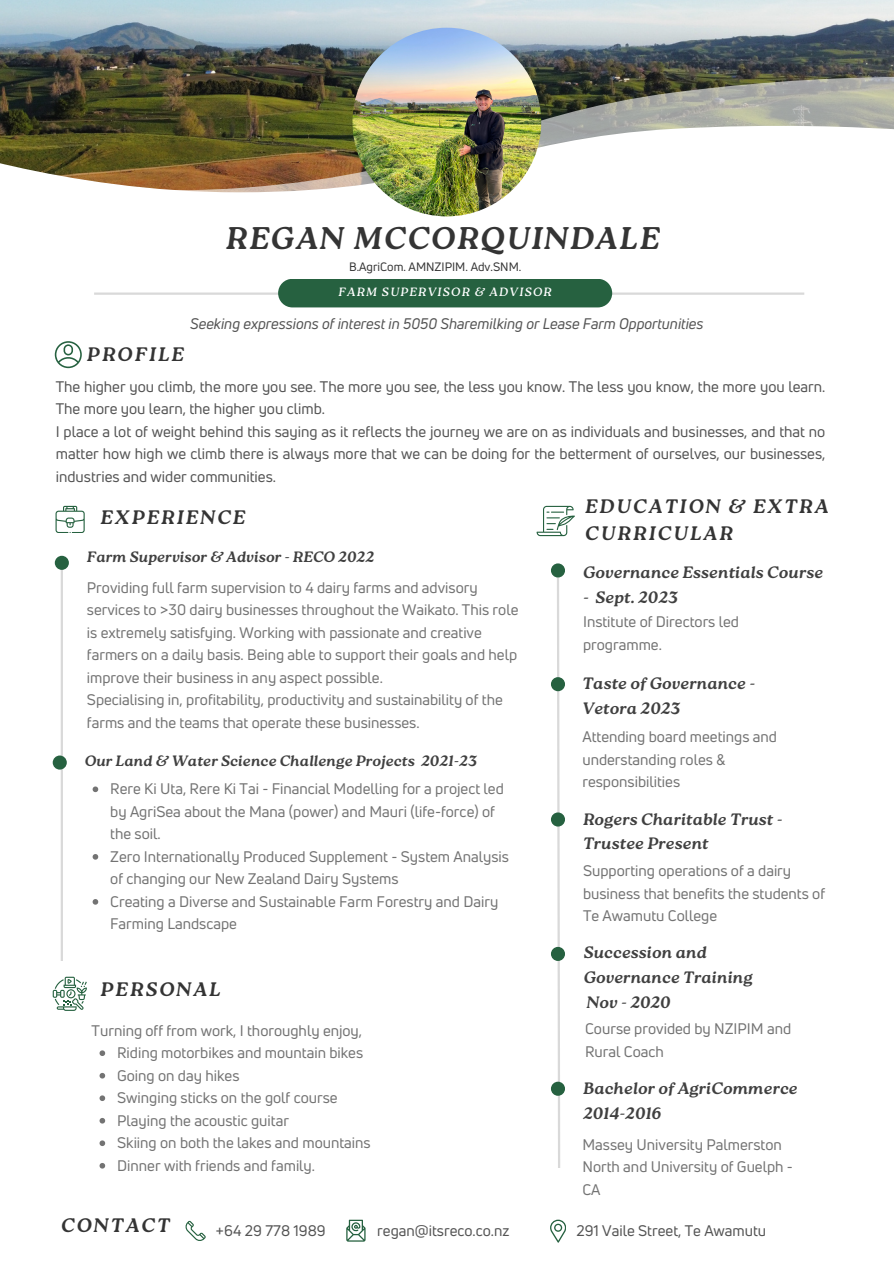
<style>
.page{position:relative;width:894px;height:1264px;background:#fff}
.page>*{position:absolute;margin:0;border:0;box-sizing:border-box;transform-origin:0 0}
.t1{font:700 31.5px "Garet";letter-spacing:.05em;color:#343434}
.t2{font:italic 700 31.35px "Roca One";letter-spacing:.05em;color:#343434}
.t3{font:italic 700 19.5px/27px "Roca One";letter-spacing:.1em;color:#343434}
.t4{font:italic 700 16.5px/24.8px "Roca One";color:#404040}
.t5{font:15px/22.5px "Uni Neue";color:#737373}
.t6{font:15px/22.5px "Uni Neue";color:#545454}
.t7{font:italic 700 15px "Roca One";color:#404040}
.t8{font:italic 15px "Uni Neue";color:#545454}
.t9{font:12px "Garet";color:#343434}
.t10{font:12px "Garet";letter-spacing:.1em;color:#fff}
.t11{font:italic 12px "Roca One";letter-spacing:.1em;color:#fff}
.t12{font:11.85px "Uni Neue";color:#343434}
</style>
<div class="page">
<img style="left:0;top:0;width:893px;height:63px">
<img style="left:0;top:63px;width:893px;height:55px">
<svg style="left:0;top:118px;width:893px;height:251px"></svg>
<img style="left:352px;top:28px;width:189px;height:188px;border-radius:50%">
<hr style="left:94px;top:292px;width:710px;height:3px;background:#d9d9d9">
<div style="left:278px;top:279px;width:334px;height:28px;background:#266140;border-radius:14px"></div>
<hr style="left:61px;top:563px;width:2px;height:397px;background:#d9d9d9">
<div style="left:55px;top:556px;width:14px;height:14px;background:#266140;border-radius:50%"></div>
<svg style="left:55px;top:506px;width:30px;height:27px"></svg>
<svg style="left:555px;top:576px;width:6px;height:592px"></svg>
<svg style="left:536px;top:506px;width:38px;height:30px"></svg>
<svg style="left:550px;top:563px;width:15px;height:14px"></svg>
<div style="left:553px;top:566px;width:9px;height:9px;background:#266140;border-radius:50%"></div>
<svg style="left:550px;top:677px;width:15px;height:14px"></svg>
<div style="left:553px;top:680px;width:9px;height:9px;background:#266140;border-radius:50%"></div>
<svg style="left:346px;top:1219px;width:19px;height:22px"></svg>
<svg style="left:550px;top:1219px;width:15px;height:23px"></svg>
<svg style="left:185px;top:1220px;width:21px;height:21px"></svg>
<svg style="left:55px;top:341px;width:27px;height:27px"></svg>
<svg style="left:550px;top:812px;width:15px;height:14px"></svg>
<div style="left:553px;top:815px;width:9px;height:9px;background:#266140;border-radius:50%"></div>
<svg style="left:550px;top:946px;width:15px;height:15px"></svg>
<div style="left:553px;top:949px;width:9px;height:9px;background:#266140;border-radius:50%"></div>
<svg style="left:550px;top:1081px;width:15px;height:14px"></svg>
<div style="left:553px;top:1084px;width:9px;height:9px;background:#266140;border-radius:50%"></div>
<div style="left:53px;top:755px;width:14px;height:14px;background:#266140;border-radius:50%"></div>
<svg style="left:53px;top:976px;width:33px;height:34px"></svg>
<svg style="left:93px;top:786px;width:5px;height:6px"></svg>
<svg style="left:93px;top:854px;width:5px;height:5px"></svg>
<svg style="left:93px;top:899px;width:5px;height:5px"></svg>
<svg style="left:99px;top:1050px;width:6px;height:6px"></svg>
<svg style="left:99px;top:1073px;width:6px;height:5px"></svg>
<svg style="left:99px;top:1095px;width:6px;height:6px"></svg>
<svg style="left:99px;top:1118px;width:6px;height:5px"></svg>
<svg style="left:99px;top:1140px;width:6px;height:6px"></svg>
<svg style="left:99px;top:1163px;width:6px;height:5px"></svg>
<h1 class="t2" style="left:226px;top:220px;width:435px">REGAN MCCORQUINDALE</h1>
<p class="t12" style="left:349px;top:259px;width:174px">B.AgriCom. AMNZIPIM. Adv.SNM.</p>
<p class="t1" style="left:221px;top:225px;width:449px">REGAN MCCORQUINDALE</p>
<p class="t9" style="left:336px;top:262px;width:198px">B.AgriCom. AMNZIPIM. Adv.SNM.</p>
<h1 class="t11" style="left:338px;top:284px;width:215px">FARM SUPERVISOR &amp; ADVISOR</h1>
<p class="t10" style="left:343px;top:286px;width:214px">FARM SUPERVISOR &amp; ADVISOR</p>
<h3 class="t8" style="left:190px;top:313px;width:514px">Seeking expressions of interest in 5050 Sharemilking or Lease Farm Opportunities</h3>
<p class="t3" style="left:87px;top:340px;width:99px">PROFILE</p>
<h5 class="t6" style="left:56px;top:375px;width:770px">The higher you climb, the more you see. The more you see, the less you know. The less you know, the more you learn.<br>The more you learn, the higher you climb.<br>I place a lot of weight behind this saying as it reflects the journey we are on as individuals and businesses, and that no matter how high we climb there is always more that we can be doing for the betterment of ourselves, our businesses, industries and wider communities.</h5>
<h4 class="t3" style="left:100px;top:503px;width:146px">EXPERIENCE</h4>
<h2 class="t7" style="left:87px;top:548px;width:289px">Farm Supervisor &amp; Advisor - RECO 2022</h2>
<h4 class="t5" style="left:87px;top:576px;width:433px">Providing full farm supervision to 4 dairy farms and advisory services to &gt;30 dairy businesses throughout the Waikato. This role is extremely satisfying. Working with passionate and creative farmers on a daily basis. Being able to support their goals and help improve their business in any aspect possible.<br>Specialising in, profitability, productivity and sustainability of the farms and the teams that operate these businesses.</h4>
<h2 class="t3" style="left:585px;top:492px;width:245px">EDUCATION &amp; EXTRA<br>CURRICULAR</h2>
<p class="t4" style="left:583px;top:560px;width:242px">Governance Essentials Course</p>
<p class="t4" style="left:583px;top:584px;width:96px">- Sept. 2023</p>
<p class="t5" style="left:583px;top:610px;width:157px">Institute of Directors led programme.</p>
<p class="t4" style="left:582px;top:671px;width:174px">Taste of Governance -<br>Vetora 2023</p>
<h2 class="t5" style="left:582px;top:725px;width:196px">Attending board meetings and understanding roles &amp; responsibilities</h2>
<h4 class="t4" style="left:583px;top:806px;width:201px">Rogers Charitable Trust -<br>Trustee Present</h4>
<p class="t5" style="left:583px;top:859px;width:243px">Supporting operations of a dairy business that benefits the students of<br>Te Awamutu College</p>
<p class="t7" style="left:85px;top:752px;width:393px">Our Land &amp; Water Science Challenge Projects 2021-23</p>
<p class="t5" style="left:110px;top:777px;width:395px">Rere Ki Uta, Rere Ki Tai - Financial Modelling for a project led by AgriSea about the Mana (power) and Mauri (life-force) of the soil.</p>
<p class="t5" style="left:110px;top:845px;width:400px">Zero Internationally Produced Supplement - System Analysis of changing our New Zealand Dairy Systems</p>
<p class="t5" style="left:110px;top:890px;width:389px">Creating a Diverse and Sustainable Farm Forestry and Dairy<br>Farming Landscape</p>
<p class="t3" style="left:100px;top:975px;width:122px">PERSONAL</p>
<p class="t5" style="left:92px;top:1018px;width:272px">Turning off from work, I thoroughly enjoy,</p>
<p class="t5" style="left:117px;top:1041px;width:247px">Riding motorbikes and mountain bikes</p>
<p class="t5" style="left:117px;top:1063px;width:124px">Going on day hikes</p>
<p class="t5" style="left:117px;top:1086px;width:222px">Swinging sticks on the golf course</p>
<h3 class="t5" style="left:117px;top:1108px;width:173px">Playing the acoustic guitar</h3>
<p class="t5" style="left:117px;top:1131px;width:255px">Skiing on both the lakes and mountains</p>
<p class="t5" style="left:117px;top:1153px;width:199px">Dinner with friends and family.</p>
<h4 class="t4" style="left:583px;top:940px;width:170px">Succession and<br>Governance Training</h4>
<p class="t4" style="left:587px;top:989px;width:85px">Nov - 2020</p>
<p class="t5" style="left:585px;top:1017px;width:207px">Course provided by NZIPIM and<br>Rural Coach</p>
<h2 class="t4" style="left:583px;top:1075px;width:216px">Bachelor of AgriCommerce</h2>
<p class="t4" style="left:583px;top:1100px;width:80px">2014-2016</p>
<p class="t5" style="left:582px;top:1132px;width:212px">Massey University Palmerston<br>North and University of Guelph -<br>CA</p>
<p class="t3" style="left:61px;top:1212px;width:110px">CONTACT</p>
<h5 class="t6" style="left:215px;top:1219px;width:112px">+64 29 778 1989</h5>
<p class="t6" style="left:377px;top:1218px;width:134px">regan@itsreco.co.nz</p>
<p class="t6" style="left:576px;top:1219px;width:191px">291 Vaile Street, Te Awamutu</p>
</div>
